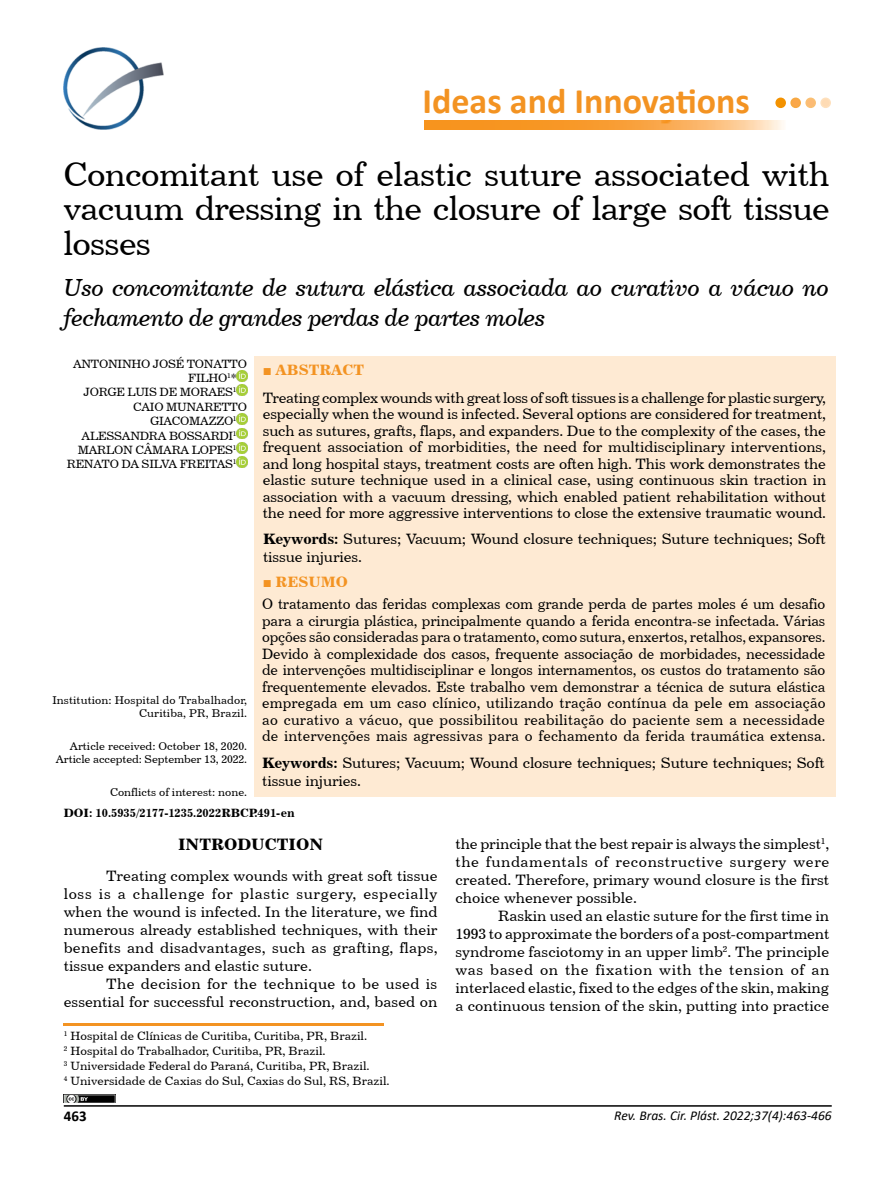
<style>
.page{position:relative;width:893px;height:1191px;background:#fff}
.page>*{position:absolute;margin:0;border:0;box-sizing:border-box;transform-origin:0 0}
.t1{font:700 36px "Calibri";color:#f39322}
.t2{font:33.75px/34.5px "Century 731 BT Roman A";letter-spacing:-.025em;color:#000;text-align:justify}
.t3{font:24.75px/29.7px "Century 731 BT Italic A";letter-spacing:-.025em;color:#000}
.t4{font:16.5px "Century 731 BT Bold A";color:#000}
.t5{font:15px/18px "Century 731 BT Roman A";color:#000;text-align:justify}
.t6{font:15px/16.5px "Century 731 BT Roman A";color:#000;text-align:justify;scale:.95 1}
.t7{font:15px "Century 731 BT Bold A";color:#f39322}
.t8{font:700 15px "Calibri";color:#000}
.t9{font:italic 13.5px "Calibri";color:#000}
.t10{font:12px/15px "Century 731 BT Roman A";color:#000}
.t11{font:12px "Century 731 BT Roman A";letter-spacing:-.025em;color:#000}
.t12{font:12px "Century 731 BT Bold A";color:#000}
.t13{font:11.25px/13.5px "Century 731 BT Roman A";color:#000;text-align:right}
.s1{font-family:"Times New Roman";font-weight:700}
.s2{font-family:"Century 731 BT Bold A"}
</style>
<div class="page">
<hr style="left:64px;top:1105px;width:768px;height:1px;background:#000">
<svg style="left:236px;top:370px;width:11px;height:25px"></svg>
<svg style="left:236px;top:414px;width:11px;height:53px"></svg>
<img style="left:63px;top:47px;width:101px;height:82px">
<div style="left:254px;top:356px;width:582px;height:441px;background:#feead3"></div>
<img style="left:64px;top:1094px;width:51px;height:9px">
<img style="left:425px;top:120px;width:359px;height:9px">
<div style="left:776px;top:98px;width:9px;height:9px;background:#f39200;border-radius:50%"></div>
<div style="left:775px;top:98px;width:11px;height:10px;border:2px solid #f39200;border-radius:50%"></div>
<div style="left:791px;top:98px;width:9px;height:9px;background:#faa74a;border-radius:50%"></div>
<div style="left:790px;top:98px;width:11px;height:10px;border:2px solid #f7a941;border-radius:50%"></div>
<div style="left:806px;top:98px;width:9px;height:9px;background:#fcbb75;border-radius:50%"></div>
<div style="left:805px;top:98px;width:11px;height:10px;border:2px solid #fac073;border-radius:50%"></div>
<div style="left:821px;top:98px;width:9px;height:9px;background:#fedbb4;border-radius:50%"></div>
<div style="left:820px;top:98px;width:11px;height:10px;border:2px solid #fee0bc;border-radius:50%"></div>
<hr style="left:64px;top:1023px;width:320px;height:2px;background:#f39322">
<h1 class="t1" style="left:423px;top:75px;width:329px">Ideas and Innovations</h1>
<h2 class="t2" style="left:63px;top:156px;width:768px">Concomitant use of elastic suture associated with vacuum dressing in the closure of large soft tissue losses</h2>
<h3 class="t3" style="left:63px;top:272px;width:767px">Uso concomitante de sutura elástica associada ao curativo a vácuo no fechamento de grandes perdas de partes moles</h3>
<p class="t11" style="left:73px;top:356px;width:176px">ANTONINHO JOSÉ TONATTO</p>
<p class="t10" style="left:188px;top:370px;width:50px">FILHO<sup>1</sup>*</p>
<p class="t11" style="left:84px;top:385px;width:154px">JORGE LUIS DE MORAES<sup>1</sup></p>
<p class="t11" style="left:133px;top:399px;width:115px">CAIO MUNARETTO</p>
<p class="t11" style="left:150px;top:413px;width:88px">GIACOMAZZO<sup>1</sup></p>
<p class="t11" style="left:82px;top:428px;width:157px">ALESSANDRA BOSSARDI<sup>1</sup></p>
<p class="t11" style="left:78px;top:442px;width:160px">MARLON CÂMARA LOPES<sup>1</sup></p>
<p class="t11" style="left:67px;top:457px;width:171px">RENATO DA SILVA FREITAS<sup>1</sup></p>
<p class="t13" style="left:52px;top:692px;width:196px">Institution: Hospital do Trabalhador,<br>Curitiba, PR, Brazil.</p>
<p class="t13" style="left:56px;top:739px;width:193px">Article received: October 18, 2020.<br>Article accepted: September 13, 2022.</p>
<p class="t13" style="left:110px;top:785px;width:139px">Conflicts of interest: none.</p>
<p class="t7" style="left:263px;top:361px;width:103px"><span class="s1">■</span> ABSTRACT</p>
<p class="t5" style="left:263px;top:389px;width:565px;line-height:16.5px">Treating complex wounds with great loss of soft tissues is a challenge for plastic surgery, especially when the wound is infected. Several options are considered for treatment, such as sutures, grafts, flaps, and expanders. Due to the complexity of the cases, the frequent association of morbidities, the need for multidisciplinary interventions, and long hospital stays, treatment costs are often high. This work demonstrates the elastic suture technique used in a clinical case, using continuous skin traction in association with a vacuum dressing, which enabled patient rehabilitation without the need for more aggressive interventions to close the extensive traumatic wound.</p>
<p class="t5" style="left:263px;top:530px;width:564px"><span class="s2">Keywords:</span> Sutures; Vacuum; Wound closure techniques; Suture techniques; Soft tissue injuries.</p>
<p class="t7" style="left:263px;top:572px;width:87px"><span class="s1">■</span> RESUMO</p>
<p class="t6" style="left:262px;top:595px;width:595px">O tratamento das feridas complexas com grande perda de partes moles é um desafio para a cirurgia plástica, principalmente quando a ferida encontra-se infectada. Várias opções são consideradas para o tratamento, como sutura, enxertos, retalhos, expansores.<br>Devido à complexidade dos casos, frequente associação de morbidades, necessidade de intervenções multidisciplinar e longos internamentos, os custos do tratamento são frequentemente elevados. Este trabalho vem demonstrar a técnica de sutura elástica empregada em um caso clínico, utilizando tração contínua da pele em associação ao curativo a vácuo, que possibilitou reabilitação do paciente sem a necessidade de intervenções mais agressivas para o fechamento da ferida traumática extensa.</p>
<p class="t5" style="left:262px;top:753px;width:564px"><span class="s2">Keywords:</span> Sutures; Vacuum; Wound closure techniques; Suture techniques; Soft tissue injuries.</p>
<p class="t12" style="left:64px;top:805px;width:232px">DOI: 10.5935/2177-1235.2022RBCP.491-en</p>
<p class="t4" style="left:178px;top:834px;width:147px">INTRODUCTION</p>
<p class="t5" style="left:64px;top:866px;width:375px;text-indent:43px">Treating complex wounds with great soft tissue loss is a challenge for plastic surgery, especially when the wound is infected. In the literature, we find numerous already established techniques, with their benefits and disadvantages, such as grafting, flaps, tissue expanders and elastic suture.</p>
<p class="t5" style="left:64px;top:974px;width:375px;text-align:right">The decision for the technique to be used is essential for successful reconstruction, and, based on</p>
<p class="t10" style="left:64px;top:1028px;width:327px"><sup>1</sup> Hospital de Clínicas de Curitiba, Curitiba, PR, Brazil.<br><sup>2</sup> Hospital do Trabalhador, Curitiba, PR, Brazil.<br><sup>3</sup> Universidade Federal do Paraná, Curitiba, PR, Brazil.<br><sup>4</sup> Universidade de Caxias do Sul, Caxias do Sul, RS, Brazil.</p>
<p class="t5" style="left:455px;top:835px;width:375px">the principle that the best repair is always the simplest<sup>1</sup>, the fundamentals of reconstructive surgery were created. Therefore, primary wound closure is the first choice whenever possible.</p>
<p class="t5" style="left:455px;top:907px;width:375px;text-indent:43px">Raskin used an elastic suture for the first time in 1993 to approximate the borders of a post-compartment syndrome fasciotomy in an upper limb<sup>2</sup>. The principle was based on the fixation with the tension of an interlaced elastic, fixed to the edges of the skin, making a continuous tension of the skin, putting into practice</p>
<p class="t8" style="left:64px;top:1105px;width:24px">463</p>
<p class="t9" style="left:614px;top:1106px;width:219px">Rev. Bras. Cir. Plást. 2022;37(4):463-466</p>
</div>
